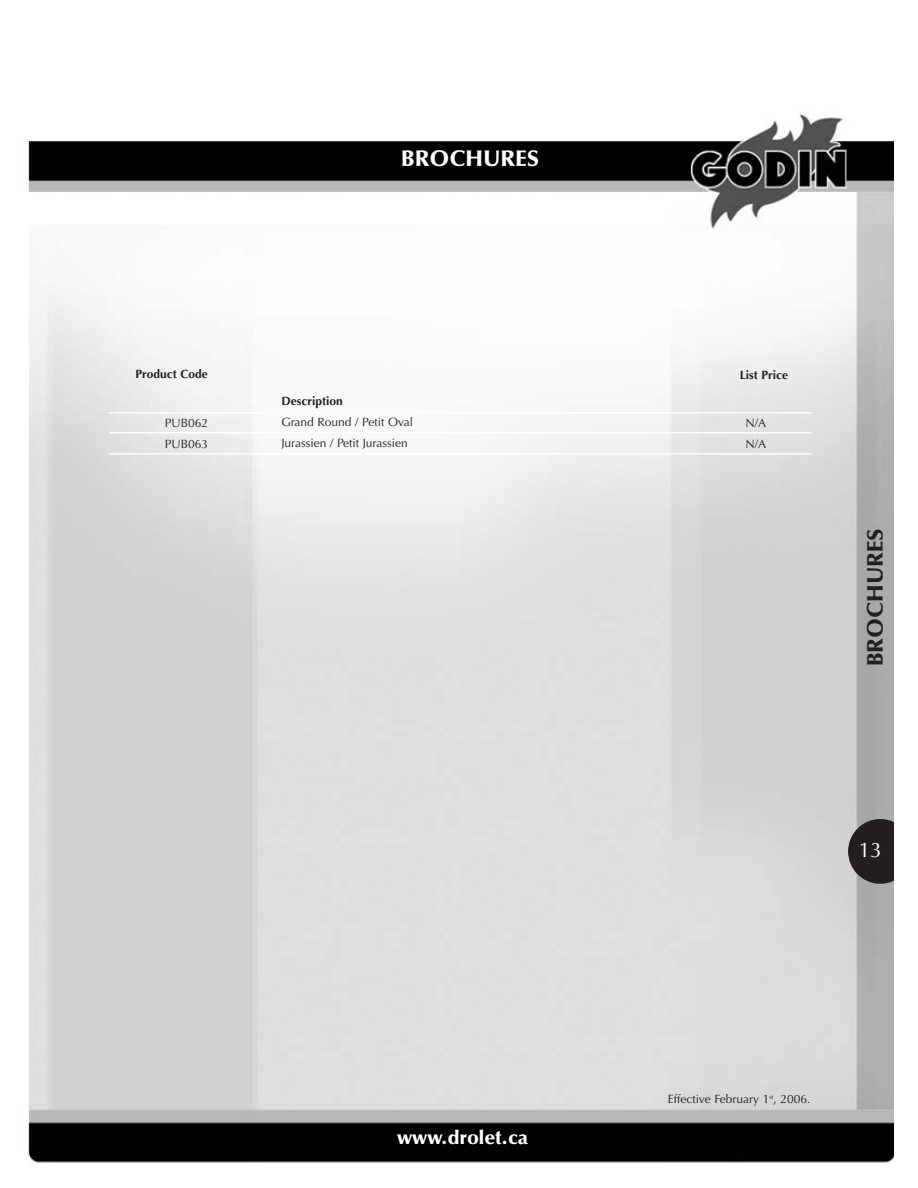
<style>
.page{position:relative;width:918px;height:1188px;background:#fff}
.page>*{position:absolute;margin:0;border:0;box-sizing:border-box;transform-origin:0 0}
.t1{font:900 22.5px "Optima";color:#fff}
.t2{font:900 22.5px "Optima";color:#231f20}
.t3{font:21px "Optima";color:#fff}
.t4{font:900 19.5px "Optima";color:#fff}
.t5{font:12px/21px "Optima";color:#231f20}
.t6{font:700 12px "Optima";color:#231f20}
</style>
<div class="page">
<img style="left:28px;top:113px;width:866px;height:1050px">
<hr style="left:109px;top:432px;width:702px;height:2px;background:#fff">
<hr style="left:109px;top:453px;width:702px;height:1px;background:#fff">
<hr style="left:109px;top:412px;width:702px;height:2px;background:#fff">
<div style="left:848px;top:819px;width:64px;height:65px;background:#231f20;border-radius:50%"></div>
<div style="left:894px;top:0;width:24px;height:1188px;background:#fff"></div>
<h1 class="t1" style="left:401px;top:149px;width:140px">BROCHURES</h1>
<p class="t6" style="left:136px;top:369px;width:74px">Product Code</p>
<p class="t6" style="left:740px;top:370px;width:50px">List Price</p>
<p class="t6" style="left:281px;top:396px;width:63px">Description</p>
<p class="t5" style="left:281px;top:413px;width:133px">Grand Round / Petit Oval<br>Jurassien / Petit Jurassien</p>
<p class="t5" style="left:165px;top:414px;width:45px">PUB062<br>PUB063</p>
<p class="t5" style="left:746px;top:413px;width:22px">N/A<br>N/A</p>
<h1 class="t2" style="left:866px;top:666px;width:140px;rotate:-90deg">BROCHURES</h1>
<h2 class="t3" style="left:859px;top:841px;width:25px">13</h2>
<h3 class="t4" style="left:397px;top:1129px;width:132px">www.drolet.ca</h3>
<p class="t5" style="left:668px;top:1089px;width:144px">Effective February 1<sup>st</sup>, 2006.</p>
</div>
